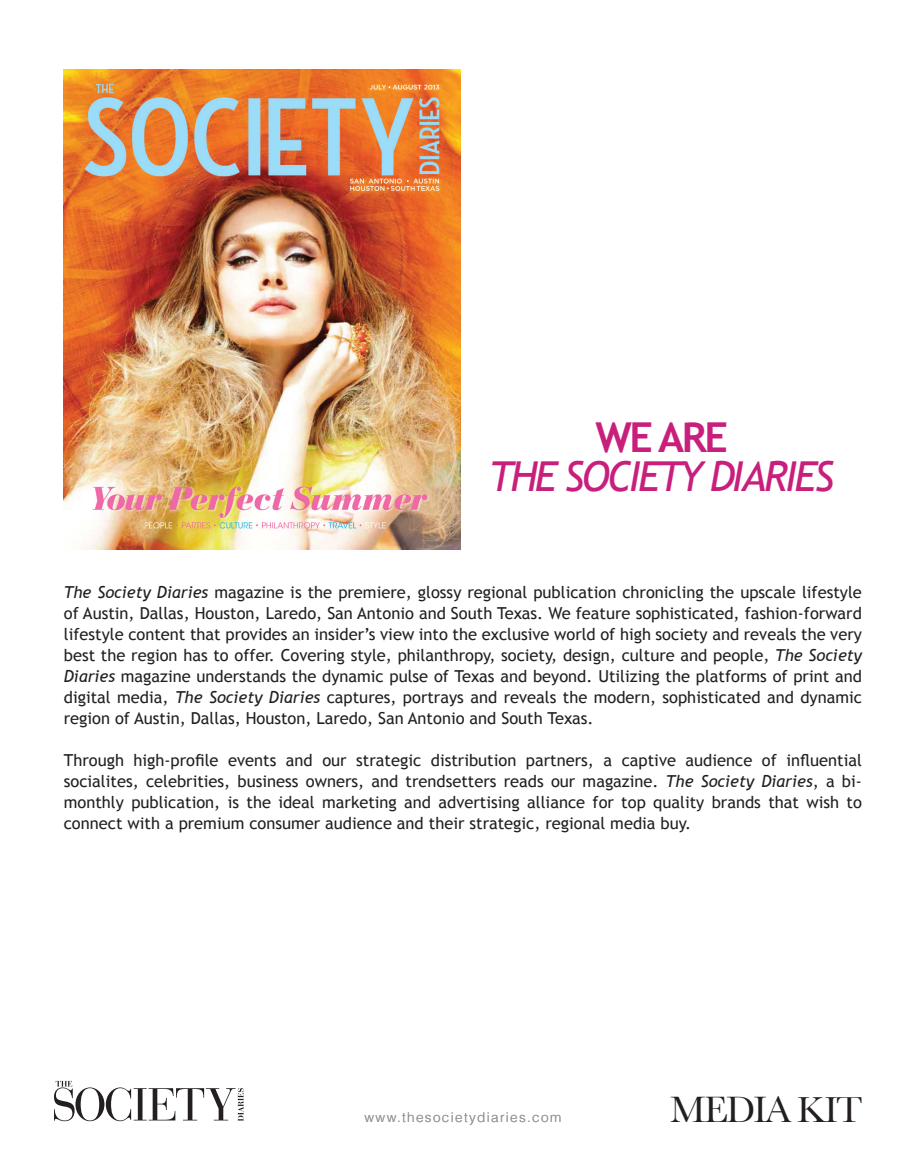
<style>
.page{position:relative;width:905px;height:1175px;background:#fff}
.page>*{position:absolute;margin:0;border:0;box-sizing:border-box;transform-origin:0 0}
.t1{font:italic 41.25px "Trebuchet MS";letter-spacing:-.06em;color:#c91f7c}
.t2{font:700 41.25px "Trebuchet MS";color:#c91f7c}
.t3{font:38.4px "Baskerville";letter-spacing:-.05em;color:#231f20}
.t4{font:16.5px/21px "Trebuchet MS";color:#231f20;text-align:justify}
.t5{font:300 13.5px "Helvetica";letter-spacing:.1em;color:#939598}
.s1{font-style:italic}
.s2{font-size:37.8px}
</style>
<div class="page">
<svg style="left:54px;top:1080px;width:190px;height:41px"></svg>
<img style="left:64px;top:69px;width:397px;height:480px">
<h1 class="t2" style="left:595px;top:411px;width:134px">WE ARE</h1>
<h1 class="t1" style="left:489px;top:451px;width:347px">THE SOCIETY DIARIES</h1>
<p class="t4" style="left:64px;top:581px;width:799px"><span class="s1">The Society Diaries</span> magazine is the premiere, glossy regional publication chronicling the upscale lifestyle of Austin, Dallas, Houston, Laredo, San Antonio and South Texas. We feature sophisticated, fashion-forward lifestyle content that provides an insider’s view into the exclusive world of high society and reveals the very best the region has to offer. Covering style, philanthropy, society, design, culture and people, <span class="s1">The Society Diaries</span> magazine understands the dynamic pulse of Texas and beyond. Utilizing the platforms of print and digital media, <span class="s1">The Society Diaries</span> captures, portrays and reveals the modern, sophisticated and dynamic region of Austin, Dallas, Houston, Laredo, San Antonio and South Texas.</p>
<p class="t4" style="left:64px;top:749px;width:799px">Through high-profile events and our strategic distribution partners, a captive audience of influential socialites, celebrities, business owners, and trendsetters reads our magazine. <span class="s1">The Society Diaries</span>, a bi&shy;monthly publication, is the ideal marketing and advertising alliance for top quality brands that wish to connect with a premium consumer audience and their strategic, regional media buy.</p>
<p class="t5" style="left:364px;top:1109px;width:198px">www.thesocietydiaries.com</p>
<h2 class="t3" style="left:670px;top:1087px;width:194px">MEDIA <span class="s2">KIT</span></h2>
</div>
